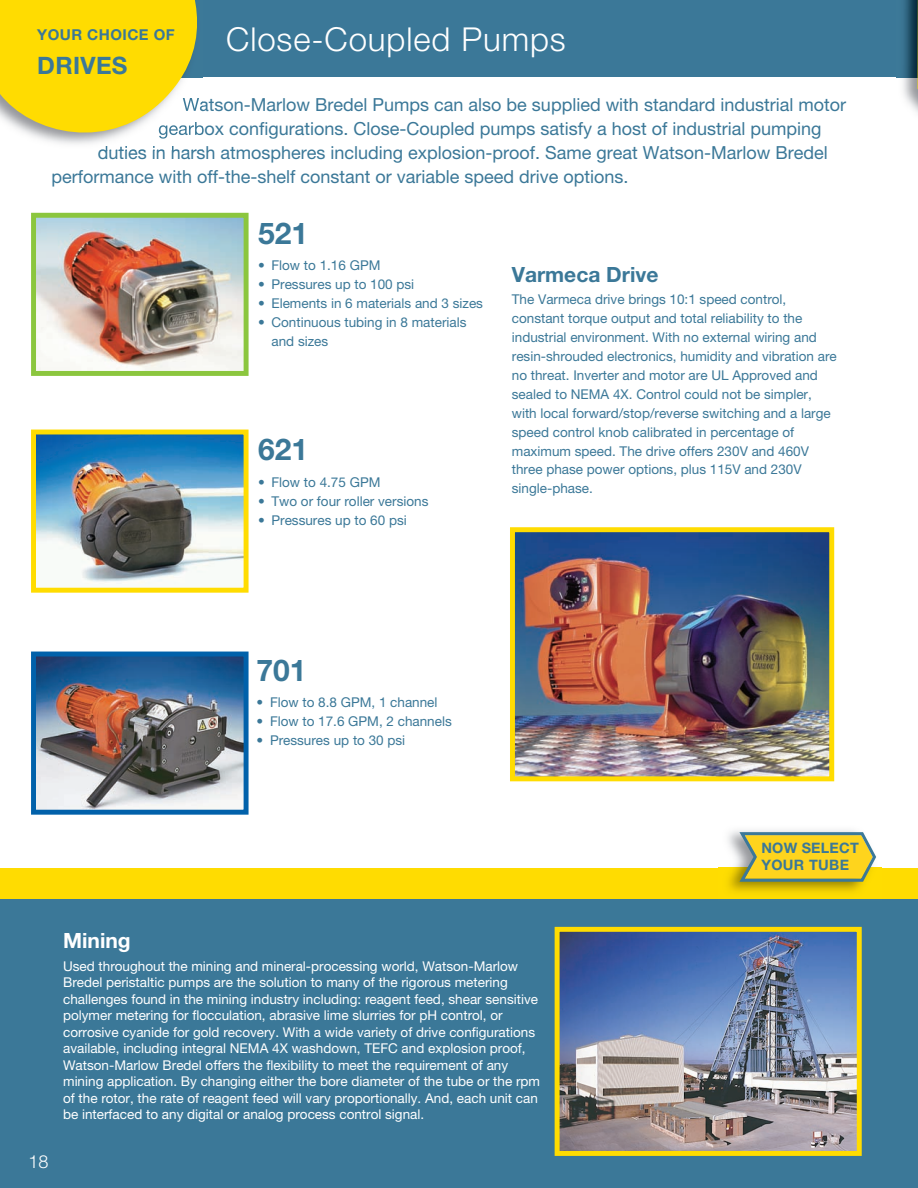
<style>
.page{position:relative;width:918px;height:1188px;background:#fff}
.page>*{position:absolute;margin:0;border:0;box-sizing:border-box;transform-origin:0 0}
.t1{font:300 33px "Helvetica Neue";letter-spacing:.025em;color:#fff}
.t2{font:700 30px "Helvetica Neue";color:#3b7898}
.t3{font:700 24px "Helvetica Neue";letter-spacing:.015em;color:#3b7898}
.t4{font:700 21px "Helvetica Neue";color:#3b7898}
.t5{font:700 21px "Helvetica Neue";color:#fff}
.t6{font:18px "Helvetica Neue";color:#3b7898}
.t7{font:300 18px "Helvetica Neue";color:#fff}
.t8{font:700 15px "Helvetica Neue";letter-spacing:.03em;color:#3b7898}
.t9{font:700 14.4px/16.5px "Helvetica Neue";letter-spacing:.015em;color:#3b7898}
.t10{font:13.5px/18.9px "Helvetica Neue";color:#3b7898}
.t11{font:13.5px/16.5px "Helvetica Neue";color:#fff}
</style>
<div class="page">
<div style="left:0;top:889px;width:918px;height:299px;background:#3b7898"></div>
<div style="left:0;top:868px;width:918px;height:30px;background:#ffdc01"></div>
<img style="left:561px;top:933px;width:295px;height:217px">
<div style="left:555px;top:927px;width:307px;height:229px;border:5px solid #ffdc01"></div>
<img style="left:718px;top:830px;width:164px;height:69px">
<svg style="left:739px;top:832px;width:137px;height:50px;background:#dbc43c"></svg>
<img style="left:37px;top:658px;width:206px;height:151px">
<div style="left:31px;top:652px;width:218px;height:163px;border:5px solid #0161aa"></div>
<img style="left:37px;top:436px;width:206px;height:148px">
<div style="left:31px;top:430px;width:218px;height:163px;border:5px solid #ffdc01"></div>
<img style="left:37px;top:219px;width:206px;height:151px">
<div style="left:31px;top:213px;width:218px;height:163px;border:5px solid #8bc63e"></div>
<img style="left:516px;top:533px;width:312px;height:242px">
<div style="left:510px;top:527px;width:324px;height:254px;border:5px solid #ffdc01"></div>
<div style="left:0;top:1px;width:918px;height:76px;background:#3b7898"></div>
<svg style="left:0;top:0;width:220px;height:151px"></svg>
<img style="left:896px;top:0;width:21px;height:112px">
<img style="left:896px;top:1px;width:21px;height:76px">
<svg style="left:917px;top:0;width:1px;height:113px"></svg>
<p class="t8" style="left:37px;top:29px;width:139px">YOUR CHOICE OF</p>
<p class="t3" style="left:37px;top:57px;width:92px">DRIVES</p>
<p class="t1" style="left:226px;top:19px;width:341px">Close-Coupled Pumps</p>
<p class="t6" style="left:183px;top:94px;width:665px">Watson-Marlow Bredel Pumps can also be supplied with standard industrial motor</p>
<p class="t6" style="left:158px;top:118px;width:665px">gearbox configurations. Close-Coupled pumps satisfy a host of industrial pumping</p>
<p class="t6" style="left:98px;top:142px;width:732px">duties in harsh atmospheres including explosion-proof. Same great Watson-Marlow Bredel</p>
<p class="t6" style="left:51px;top:166px;width:579px">performance with off-the-shelf constant or variable speed drive options.</p>
<p class="t2" style="left:258px;top:214px;width:52px">521</p>
<p class="t10" style="left:258px;top:255px;width:124px">• Flow to 1.16 GPM</p>
<p class="t10" style="left:258px;top:274px;width:158px">• Pressures up to 100 psi</p>
<p class="t10" style="left:258px;top:293px;width:227px">• Elements in 6 materials and 3 sizes</p>
<p class="t10" style="left:272px;top:312px;width:197px;text-indent:-14px">• Continuous tubing in 8 materials and sizes</p>
<p class="t2" style="left:258px;top:431px;width:52px">621</p>
<p class="t10" style="left:258px;top:472px;width:124px">• Flow to 4.75 GPM</p>
<p class="t10" style="left:258px;top:491px;width:172px">• Two or four roller versions</p>
<p class="t10" style="left:258px;top:510px;width:150px">• Pressures up to 60 psi</p>
<p class="t4" style="left:512px;top:261px;width:148px">Varmeca Drive</p>
<p class="t10" style="left:512px;top:290px;width:327px">The Varmeca drive brings 10:1 speed control, constant torque output and total reliability to the industrial environment. With no external wiring and resin-shrouded electronics, humidity and vibration are no threat. Inverter and motor are UL Approved and sealed to NEMA 4X. Control could not be simpler, with local forward/stop/reverse switching and a large speed control knob calibrated in percentage of maximum speed. The drive offers 230V and 460V three phase power options, plus 115V and 230V single-phase.</p>
<p class="t2" style="left:256px;top:652px;width:52px">701</p>
<p class="t10" style="left:256px;top:693px;width:183px">• Flow to 8.8 GPM, 1 channel</p>
<p class="t10" style="left:256px;top:712px;width:197px">• Flow to 17.6 GPM, 2 channels</p>
<p class="t10" style="left:256px;top:731px;width:150px">• Pressures up to 30 psi</p>
<p class="t9" style="left:761px;top:841px;width:99px">NOW SELECT<br>YOUR TUBE</p>
<p class="t7" style="left:28px;top:1151px;width:22px">18</p>
<p class="t5" style="left:63px;top:928px;width:69px">Mining</p>
<p class="t11" style="left:63px;top:958px;width:478px">Used throughout the mining and mineral-processing world, Watson-Marlow Bredel peristaltic pumps are the solution to many of the rigorous metering challenges found in the mining industry including: reagent feed, shear sensitive polymer metering for flocculation, abrasive lime slurries for pH control, or corrosive cyanide for gold recovery. With a wide variety of drive configurations available, including integral NEMA 4X washdown, TEFC and explosion proof, Watson-Marlow Bredel offers the flexibility to meet the requirement of any mining application. By changing either the bore diameter of the tube or the rpm of the rotor, the rate of reagent feed will vary proportionally. And, each unit can be interfaced to any digital or analog process control signal.</p>
</div>
